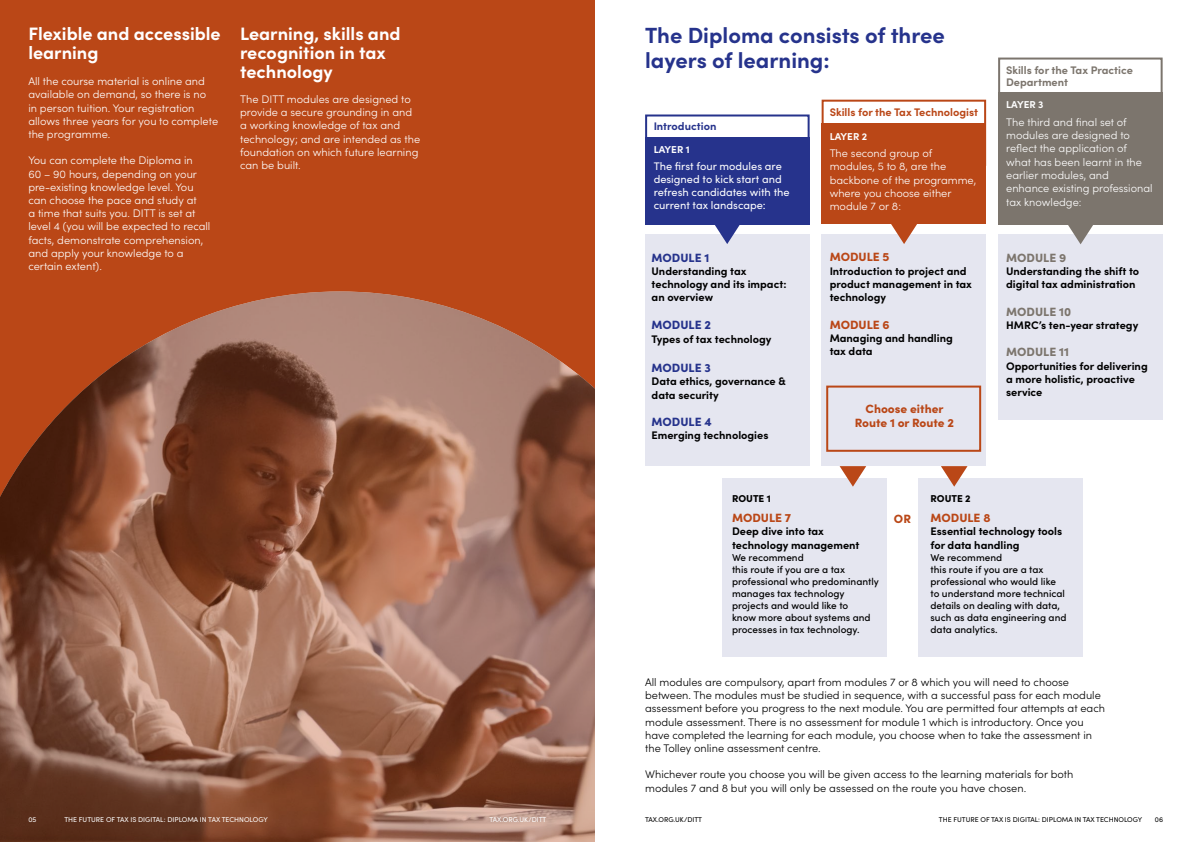
<style>
.page{position:relative;width:1191px;height:842px;background:#fff}
.page>*{position:absolute;margin:0;border:0;box-sizing:border-box;transform-origin:0 0}
.t1{font:700 22px/25px "Sofia Pro";color:#26338c}
.t2{font:700 18px/19px "Sofia Pro";color:#fff}
.t3{font:900 12px/14.4px "Sofia Pro";color:#ba4717;text-align:center}
.t4{font:900 12px "Sofia Pro";color:#26338c}
.t5{font:900 12px "Sofia Pro";color:#7c756d}
.t6{font:300 11px/13.2px "Sofia Pro";color:#fff}
.t7{font:300 11px/13.2px "Sofia Pro";color:#000}
.t8{font:700 11px/13.2px "Sofia Pro";color:#000}
.t9{font:11px/13.2px "Sofia Pro";color:#fff}
.t10{font:700 11px/12px "Sofia Pro";color:#7c756d}
.t11{font:700 11px "Sofia Pro";color:#ba4717}
.t12{font:700 11px "Sofia Pro";color:#26338c}
.t13{font:500 10px/12px "Sofia Pro";color:#000}
.t14{font:700 10px "Sofia Pro";color:#fff}
.t15{font:900 10px "Sofia Pro";color:#000}
.t16{font:7px "Sofia Pro";color:#fff}
.t17{font:7px "Sofia Pro";color:#000}
</style>
<div class="page">
<div style="left:0;top:0;width:595px;height:842px;background:#ba4717"></div>
<svg style="left:0;top:291px;width:595px;height:551px;background:#955f48"></svg>
<div style="left:998px;top:58px;width:164px;height:63px;border:2px solid #7c756d"></div>
<div style="left:645px;top:234px;width:164px;height:232px;background:#e5e6f0"></div>
<div style="left:821px;top:100px;width:165px;height:66px;border:2px solid #ba4717"></div>
<div style="left:645px;top:114px;width:164px;height:67px;border:2px solid #26338c"></div>
<div style="left:821px;top:234px;width:165px;height:232px;background:#e5e6f0"></div>
<div style="left:998px;top:234px;width:164px;height:186px;background:#e5e6f0"></div>
<div style="left:645px;top:137px;width:164px;height:87px;background:#26338c"></div>
<div style="left:821px;top:124px;width:165px;height:100px;background:#ba4717"></div>
<svg style="left:714px;top:224px;width:26px;height:20px"></svg>
<svg style="left:891px;top:224px;width:26px;height:20px"></svg>
<div style="left:998px;top:92px;width:164px;height:133px;background:#7c756d"></div>
<svg style="left:1068px;top:225px;width:25px;height:19px"></svg>
<div style="left:826px;top:386px;width:155px;height:66px;border:2px solid #ba4717"></div>
<div style="left:722px;top:478px;width:165px;height:179px;background:#e5e6f0"></div>
<div style="left:918px;top:478px;width:164px;height:179px;background:#e5e6f0"></div>
<svg style="left:839px;top:466px;width:27px;height:21px"></svg>
<svg style="left:941px;top:466px;width:26px;height:21px"></svg>
<h2 class="t2" style="left:28px;top:23px;width:194px">Flexible and accessible learning</h2>
<p class="t6" style="left:28px;top:74px;width:191px">All the course material is online and available on demand, so there is no<br>in person tuition. Your registration allows three years for you to complete the programme.</p>
<p class="t6" style="left:28px;top:153px;width:183px">You can complete the Diploma in<br>60 – 90 hours, depending on your pre-existing knowledge level. You can choose the pace and study at<br>a time that suits you. DITT is set at level 4 (you will be expected to recall facts, demonstrate comprehension, and apply your knowledge to a certain extent).</p>
<h2 class="t2" style="left:240px;top:23px;width:162px">Learning, skills and recognition in tax technology</h2>
<h1 class="t1" style="left:645px;top:21px;width:301px">The Diploma consists of three layers of learning:</h1>
<p class="t6" style="left:240px;top:92px;width:181px">The DITT modules are designed to provide a secure grounding in and a working knowledge of tax and technology; and are intended as the foundation on which future learning can be built.</p>
<p class="t12" style="left:653px;top:118px;width:64px">Introduction</p>
<p class="t14" style="left:653px;top:142px;width:37px">LAYER 1</p>
<p class="t9" style="left:653px;top:159px;width:138px">The first four modules are designed to kick start and refresh candidates with the current tax landscape:</p>
<p class="t4" style="left:651px;top:248px;width:59px">MODULE 1</p>
<p class="t8" style="left:651px;top:264px;width:136px">Understanding tax technology and its impact: an overview</p>
<p class="t4" style="left:651px;top:315px;width:61px">MODULE 2</p>
<p class="t8" style="left:651px;top:332px;width:121px">Types of tax technology</p>
<p class="t4" style="left:651px;top:359px;width:61px">MODULE 3</p>
<p class="t8" style="left:651px;top:374px;width:136px">Data ethics, governance &amp; data security</p>
<p class="t4" style="left:651px;top:413px;width:62px">MODULE 4</p>
<p class="t8" style="left:651px;top:428px;width:118px">Emerging technologies</p>
<p class="t11" style="left:829px;top:104px;width:150px">Skills for the Tax Technologist</p>
<p class="t14" style="left:829px;top:129px;width:39px">LAYER 2</p>
<p class="t6" style="left:829px;top:146px;width:148px">The second group of modules, 5 to 8, are the backbone of the programme, where you choose either module 7 or 8:</p>
<p class="t3" style="left:829px;top:249px;width:61px">MODULE 5</p>
<p class="t8" style="left:829px;top:263px;width:144px">Introduction to project and product management in tax technology</p>
<p class="t3" style="left:829px;top:316px;width:62px">MODULE 6</p>
<p class="t8" style="left:829px;top:330px;width:125px">Managing and handling tax data</p>
<p class="t3" style="left:854px;top:400px;width:101px">Choose either<br>Route 1 or Route 2</p>
<p class="t10" style="left:1006px;top:63px;width:128px">Skills for the Tax Practice<br>Department</p>
<p class="t14" style="left:1006px;top:97px;width:39px">LAYER 3</p>
<p class="t6" style="left:1006px;top:115px;width:148px">The third and final set of modules are designed to reflect the application of what has been learnt in the earlier modules, and enhance existing professional</p>
<p class="t6" style="left:1006px;top:195px;width:77px">tax knowledge:</p>
<p class="t5" style="left:1006px;top:248px;width:62px">MODULE 9</p>
<p class="t8" style="left:1006px;top:263px;width:134px">Understanding the shift to digital tax administration</p>
<p class="t5" style="left:1006px;top:302px;width:66px">MODULE 10</p>
<p class="t8" style="left:1006px;top:317px;width:134px">HMRC’s ten-year strategy</p>
<p class="t5" style="left:1006px;top:343px;width:64px">MODULE 11</p>
<p class="t8" style="left:1006px;top:358px;width:143px">Opportunities for delivering a more holistic, proactive service</p>
<p class="t15" style="left:732px;top:490px;width:40px">ROUTE 1</p>
<p class="t3" style="left:732px;top:510px;width:61px">MODULE 7</p>
<p class="t8" style="left:732px;top:524px;width:129px">Deep dive into tax technology management</p>
<p class="t13" style="left:732px;top:550px;width:148px">We recommend<br>this route if you are a tax professional who predominantly manages tax technology projects and would like to<br>know more about systems and processes in tax technology.</p>
<p class="t3" style="left:894px;top:510px;width:19px">OR</p>
<p class="t15" style="left:930px;top:490px;width:42px">ROUTE 2</p>
<p class="t3" style="left:930px;top:510px;width:62px">MODULE 8</p>
<p class="t8" style="left:930px;top:524px;width:133px">Essential technology tools for data handling</p>
<p class="t13" style="left:930px;top:550px;width:138px">We recommend<br>this route if you are a tax professional who would like to understand more technical details on dealing with data, such as data engineering and data analytics.</p>
<p class="t7" style="left:645px;top:675px;width:461px">All modules are compulsory, apart from modules 7 or 8 which you will need to choose between. The modules must be studied in sequence, with a successful pass for each module assessment before you progress to the next module. You are permitted four attempts at each module assessment. There is no assessment for module 1 which is introductory. Once you have completed the learning for each module, you choose when to take the assessment in the Tolley online assessment centre.</p>
<p class="t7" style="left:645px;top:767px;width:430px">Whichever route you choose you will be given access to the learning materials for both modules 7 and 8 but you will only be assessed on the route you have chosen.</p>
<p class="t16" style="left:28px;top:815px;width:10px">05</p>
<p class="t16" style="left:64px;top:815px;width:205px">THE FUTURE OF TAX IS DIGITAL: DIPLOMA IN TAX TECHNOLOGY</p>
<p class="t16" style="left:489px;top:815px;width:59px">TAX.ORG.UK/DITT</p>
<p class="t17" style="left:645px;top:815px;width:59px">TAX.ORG.UK/DITT</p>
<p class="t17" style="left:939px;top:815px;width:205px">THE FUTURE OF TAX IS DIGITAL: DIPLOMA IN TAX TECHNOLOGY</p>
<p class="t17" style="left:1155px;top:815px;width:10px">06</p>
</div>
